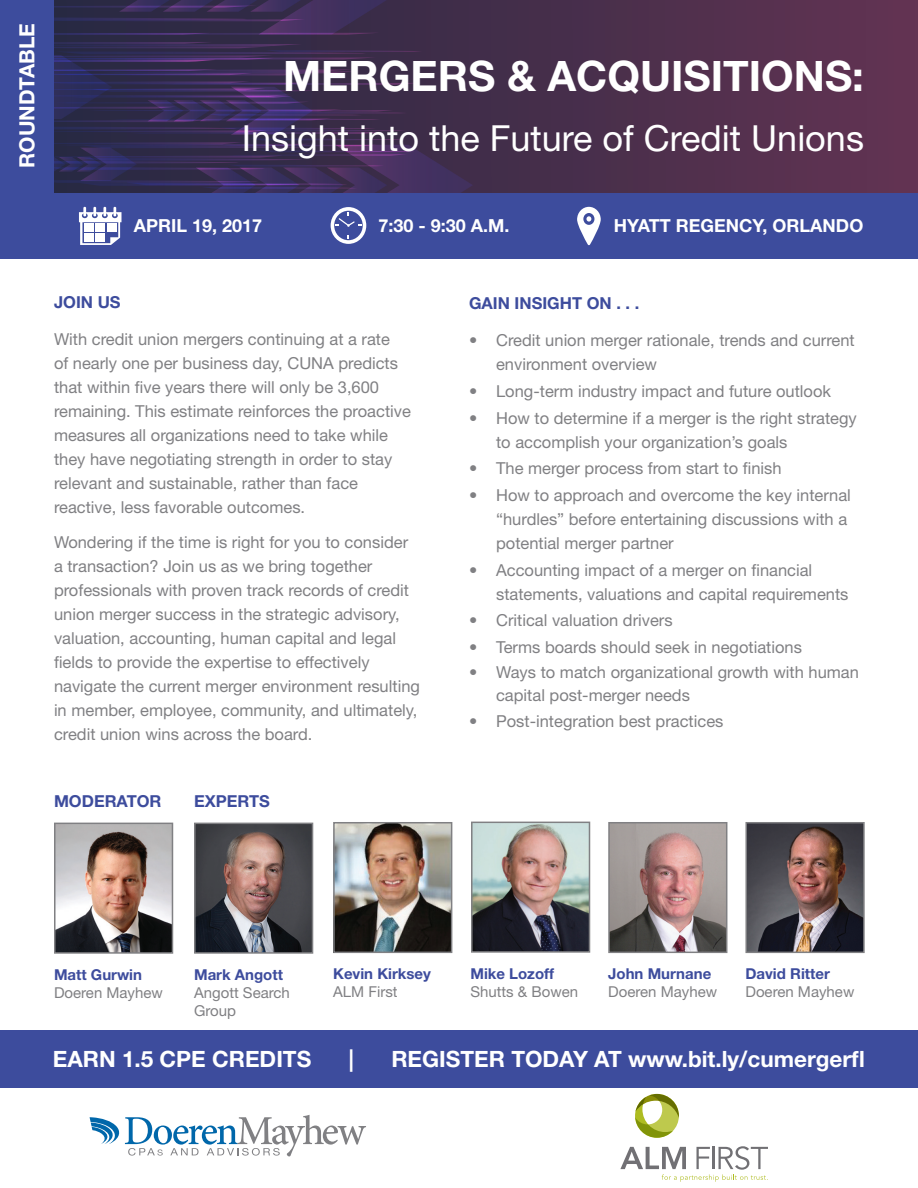
<style>
.page{position:relative;width:918px;height:1188px;background:#fff}
.page>*{position:absolute;margin:0;border:0;box-sizing:border-box;transform-origin:0 0}
.t1{font:700 42px "Helvetica Neue LT Pro";color:#fff}
.t2{font:36px "Helvetica Neue LT Pro";color:#fff}
.t3{font:700 22.5px "Helvetica Neue LT Pro";color:#fff}
.t4{font:700 21px "Helvetica Neue LT Pro";color:#fff}
.t5{font:700 18px "Helvetica Neue LT Pro";color:#fff}
.t6{font:16.5px/24px "Helvetica Neue LT Pro";color:#808083}
.t7{font:700 16.5px "Helvetica Neue LT Pro";color:#3d4c9d}
.t8{font:15px/18px "Helvetica Neue LT Pro";color:#808083}
.t9{font:700 15px "Helvetica Neue LT Pro";color:#3d4c9d}
</style>
<div class="page">
<div style="left:0;top:0;width:918px;height:211px;background:linear-gradient(to right,#202741,#613352)"></div>
<svg style="left:54px;top:0;width:342px;height:35px;background:#382d52"></svg>
<div style="left:0;top:193px;width:918px;height:65px;background:#3d4c9d"></div>
<svg style="left:577px;top:207px;width:24px;height:38px"></svg>
<svg style="left:54px;top:42px;width:419px;height:203px"></svg>
<div style="left:84px;top:224px;width:9px;height:8px;background:#fff"></div>
<div style="left:95px;top:224px;width:10px;height:8px;background:#fff"></div>
<div style="left:84px;top:234px;width:9px;height:8px;background:#fff"></div>
<div style="left:95px;top:234px;width:10px;height:8px;background:#fff"></div>
<div style="left:107px;top:224px;width:10px;height:8px;background:#fff"></div>
<div style="left:0;top:0;width:54px;height:225px;background:#3d4c9d"></div>
<div style="left:0;top:1030px;width:918px;height:58px;background:#3d4c9d"></div>
<svg style="left:90px;top:1115px;width:276px;height:41px"></svg>
<img style="left:57px;top:826px;width:113px;height:125px">
<div style="left:54px;top:823px;width:119px;height:131px;border:2px solid #808083"></div>
<img style="left:611px;top:825px;width:113px;height:125px">
<div style="left:608px;top:822px;width:119px;height:131px;border:2px solid #808083"></div>
<img style="left:748px;top:825px;width:114px;height:125px">
<div style="left:745px;top:822px;width:120px;height:131px;border:2px solid #808083"></div>
<img style="left:474px;top:825px;width:113px;height:125px">
<div style="left:471px;top:822px;width:119px;height:131px;border:2px solid #808083"></div>
<img style="left:336px;top:825px;width:113px;height:125px">
<div style="left:333px;top:822px;width:119px;height:131px;border:2px solid #808083"></div>
<img style="left:197px;top:826px;width:113px;height:125px">
<div style="left:194px;top:823px;width:119px;height:131px;border:2px solid #808083"></div>
<svg style="left:635px;top:1094px;width:44px;height:44px"></svg>
<svg style="left:620px;top:1146px;width:148px;height:36px"></svg>
<p class="t4" style="left:14px;top:168px;width:146px;rotate:-90deg">ROUNDTABLE</p>
<h1 class="t1" style="left:283px;top:49px;width:582px">MERGERS &amp; ACQUISITIONS:</h1>
<h2 class="t2" style="left:242px;top:116px;width:624px">Insight into the Future of Credit Unions</h2>
<p class="t5" style="left:134px;top:214px;width:130px">APRIL 19, 2017</p>
<p class="t5" style="left:379px;top:215px;width:133px">7:30 - 9:30 A.M.</p>
<p class="t5" style="left:614px;top:214px;width:251px">HYATT REGENCY, ORLANDO</p>
<p class="t7" style="left:54px;top:291px;width:68px">JOIN US</p>
<p class="t6" style="left:54px;top:327px;width:358px">With credit union mergers continuing at a rate<br>of nearly one per business day, CUNA predicts that within five years there will only be 3,600 remaining. This estimate reinforces the proactive measures all organizations need to take while they have negotiating strength in order to stay relevant and sustainable, rather than face reactive, less favorable outcomes.</p>
<p class="t6" style="left:54px;top:530px;width:368px">Wondering if the time is right for you to consider a transaction? Join us as we bring together professionals with proven track records of credit union merger success in the strategic advisory, valuation, accounting, human capital and legal fields to provide the expertise to effectively navigate the current merger environment resulting in member, employee, community, and ultimately, credit union wins across the board.</p>
<p class="t7" style="left:54px;top:791px;width:109px">MODERATOR</p>
<p class="t7" style="left:194px;top:791px;width:77px">EXPERTS</p>
<p class="t7" style="left:469px;top:292px;width:172px">GAIN INSIGHT ON . . .</p>
<p class="t6" style="left:496px;top:328px;width:360px;text-indent:-27px">• Credit union merger rationale, trends and current environment overview</p>
<p class="t6" style="left:469px;top:379px;width:364px">• Long-term industry impact and future outlook</p>
<p class="t6" style="left:496px;top:405px;width:362px;text-indent:-27px">• How to determine if a merger is the right strategy to accomplish your organization’s goals</p>
<p class="t6" style="left:469px;top:456px;width:314px">• The merger process from start to finish</p>
<p class="t6" style="left:496px;top:483px;width:356px;text-indent:-27px">• How to approach and overcome the key internal “hurdles” before entertaining discussions with a potential merger partner</p>
<p class="t6" style="left:496px;top:557px;width:354px;text-indent:-27px">• Accounting impact of a merger on financial statements, valuations and capital requirements</p>
<p class="t6" style="left:469px;top:608px;width:205px">• Critical valuation drivers</p>
<p class="t6" style="left:469px;top:635px;width:334px">• Terms boards should seek in negotiations</p>
<p class="t6" style="left:496px;top:661px;width:364px;line-height:22.5px;text-indent:-27px">• Ways to match organizational growth with human capital post-merger needs</p>
<p class="t6" style="left:469px;top:709px;width:256px">• Post-integration best practices</p>
<p class="t9" style="left:54px;top:965px;width:90px">Matt Gurwin</p>
<p class="t8" style="left:54px;top:983px;width:110px">Doeren Mayhew</p>
<p class="t9" style="left:194px;top:965px;width:90px">Mark Angott</p>
<p class="t8" style="left:194px;top:983px;width:97px">Angott Search<br>Group</p>
<p class="t9" style="left:333px;top:964px;width:99px">Kevin Kirksey</p>
<p class="t8" style="left:333px;top:983px;width:66px">ALM First</p>
<p class="t9" style="left:470px;top:964px;width:85px">Mike Lozoff</p>
<p class="t8" style="left:470px;top:983px;width:109px">Shutts &amp; Bowen</p>
<p class="t9" style="left:608px;top:964px;width:105px">John Murnane</p>
<p class="t8" style="left:608px;top:983px;width:110px">Doeren Mayhew</p>
<p class="t9" style="left:745px;top:964px;width:86px">David Ritter</p>
<p class="t8" style="left:745px;top:983px;width:110px">Doeren Mayhew</p>
<h3 class="t3" style="left:53px;top:1045px;width:260px">EARN 1.5 CPE CREDITS</h3>
<h3 class="t3" style="left:349px;top:1045px;width:7px">|</h3>
<h3 class="t3" style="left:391px;top:1045px;width:475px">REGISTER TODAY AT www.bit.ly/cumergerfl</h3>
</div>
